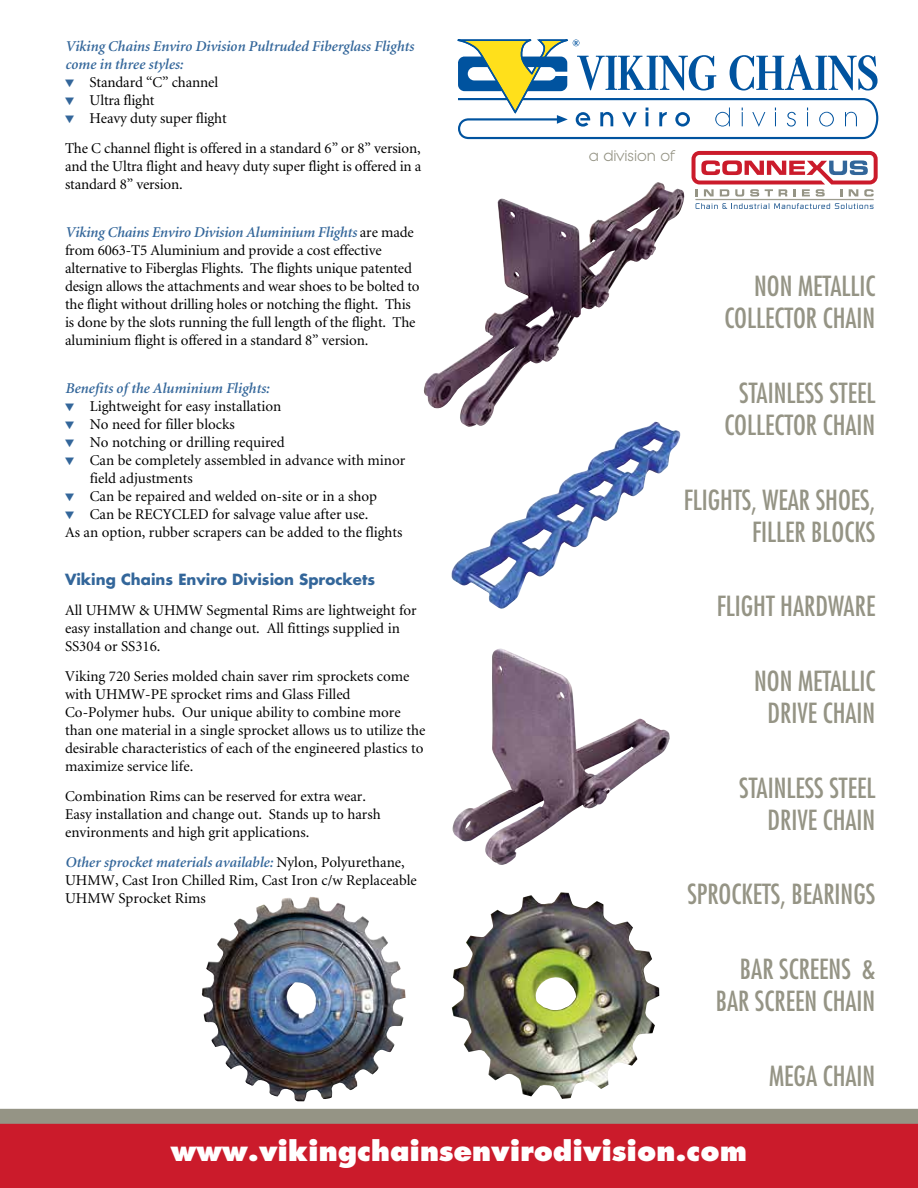
<style>
.page{position:relative;width:918px;height:1188px;background:#fff}
.page>*{position:absolute;margin:0;border:0;box-sizing:border-box;transform-origin:0 0}
.t1{font:condensed 27px/32.4px "Futura";color:#959485;text-align:right}
.t2{font:800 27px "Futura";color:#fff}
.t3{font:15px/18px "Minion";color:#000}
.t4{font:italic 600 15px/18px "Minion";color:#33669a}
.t5{font:700 15px "Futura";color:#33669a}
.t6{font:15px "Lithe";color:#959485}
.s1{color:#33669a}
.s2{font-weight:600;font-style:italic;color:#33669a}
</style>
<div class="page">
<div style="left:0;top:1119px;width:918px;height:69px;background:#cb1b2b"></div>
<div style="left:0;top:1109px;width:918px;height:15px;background:#959485"></div>
<svg style="left:692px;top:151px;width:186px;height:46px"></svg>
<hr style="left:696px;top:199px;width:178px;height:1px;background:#959485">
<svg style="left:696px;top:203px;width:178px;height:6px"></svg>
<svg style="left:457px;top:39px;width:422px;height:101px"></svg>
<img style="left:202px;top:897px;width:130px;height:204px">
<img style="left:452px;top:892px;width:207px;height:207px">
<img style="left:451px;top:427px;width:230px;height:182px">
<img style="left:453px;top:648px;width:217px;height:217px">
<img style="left:424px;top:182px;width:260px;height:245px">
<p class="t4" style="left:65px;top:37px;width:350px">Viking Chains Enviro Division Pultruded Fiberglass Flights come in three styles:</p>
<p class="t3" style="left:65px;top:73px;width:155px"><span class="s1">▼</span> Standard “C” channel</p>
<p class="t3" style="left:65px;top:91px;width:91px"><span class="s1">▼</span> Ultra flight</p>
<p class="t3" style="left:65px;top:103px;width:357px;line-height:30px"><span class="s1">▼</span> Heavy duty super flight<br>The C channel flight is offered in a standard 6” or 8” version,</p>
<p class="t3" style="left:65px;top:157px;width:358px">and the Ultra flight and heavy duty super flight is offered in a standard 8” version.</p>
<p class="t3" style="left:65px;top:223px;width:356px"><span class="s2">Viking Chains Enviro Division Aluminium Flights</span> are made from 6063-T5 Aluminium and provide a cost effective alternative to Fiberglas Flights. The flights unique patented design allows the attachments and wear shoes to be bolted to the flight without drilling holes or notching the flight. This is done by the slots running the full length of the flight. The aluminium flight is offered in a standard 8” version.</p>
<p class="t4" style="left:65px;top:379px;width:206px">Benefits of the Aluminium Flights:</p>
<p class="t3" style="left:65px;top:397px;width:218px"><span class="s1">▼</span> Lightweight for easy installation</p>
<p class="t3" style="left:65px;top:415px;width:171px"><span class="s1">▼</span> No need for filler blocks</p>
<p class="t3" style="left:65px;top:433px;width:221px"><span class="s1">▼</span> No notching or drilling required</p>
<p class="t3" style="left:90px;top:451px;width:317px;text-indent:-25px"><span class="s1">▼</span> Can be completely assembled in advance with minor field adjustments</p>
<p class="t3" style="left:65px;top:487px;width:314px"><span class="s1">▼</span> Can be repaired and welded on-site or in a shop</p>
<p class="t3" style="left:65px;top:505px;width:339px"><span class="s1">▼</span> Can be RECYCLED for salvage value after use.<br>As an option, rubber scrapers can be added to the flights</p>
<p class="t5" style="left:65px;top:569px;width:312px">Viking Chains Enviro Division Sprockets</p>
<p class="t3" style="left:65px;top:601px;width:353px">All UHMW &amp; UHMW Segmental Rims are lightweight for easy installation and change out. All fittings supplied in<br>SS304 or SS316.</p>
<p class="t3" style="left:65px;top:667px;width:362px">Viking 720 Series molded chain saver rim sprockets come with UHMW-PE sprocket rims and Glass Filled Co-Polymer hubs. Our unique ability to combine more than one material in a single sprocket allows us to utilize the desirable characteristics of each of the engineered plastics to maximize service life.</p>
<p class="t3" style="left:65px;top:787px;width:317px">Combination Rims can be reserved for extra wear.<br>Easy installation and change out. Stands up to harsh environments and high grit applications.</p>
<p class="t3" style="left:65px;top:853px;width:353px"><span class="s2">Other sprocket materials available:</span> Nylon, Polyurethane,<br>UHMW, Cast Iron Chilled Rim, Cast Iron c/w Replaceable<br>UHMW Sprocket Rims</p>
<p class="t6" style="left:589px;top:148px;width:86px">a division of</p>
<h1 class="t1" style="left:724px;top:269px;width:153px">NON METALLIC<br>COLLECTOR CHAIN</h1>
<h1 class="t1" style="left:724px;top:376px;width:153px;text-align:center">STAINLESS STEEL<br>COLLECTOR CHAIN</h1>
<h1 class="t1" style="left:684px;top:483px;width:193px">FLIGHTS, WEAR SHOES,<br>FILLER BLOCKS</h1>
<h1 class="t1" style="left:717px;top:590px;width:160px">FLIGHT HARDWARE</h1>
<h1 class="t1" style="left:754px;top:664px;width:123px;text-align:center">NON METALLIC<br>DRIVE CHAIN</h1>
<h1 class="t1" style="left:739px;top:771px;width:138px">STAINLESS STEEL<br>DRIVE CHAIN</h1>
<h1 class="t1" style="left:687px;top:878px;width:190px">SPROCKETS, BEARINGS</h1>
<h1 class="t1" style="left:716px;top:952px;width:161px">BAR SCREENS &amp;<br>BAR SCREEN CHAIN</h1>
<h1 class="t1" style="left:769px;top:1059px;width:108px">MEGA CHAIN</h1>
<h1 class="t2" style="left:171px;top:1135px;width:578px">www.vikingchainsenvirodivision.com</h1>
</div>
